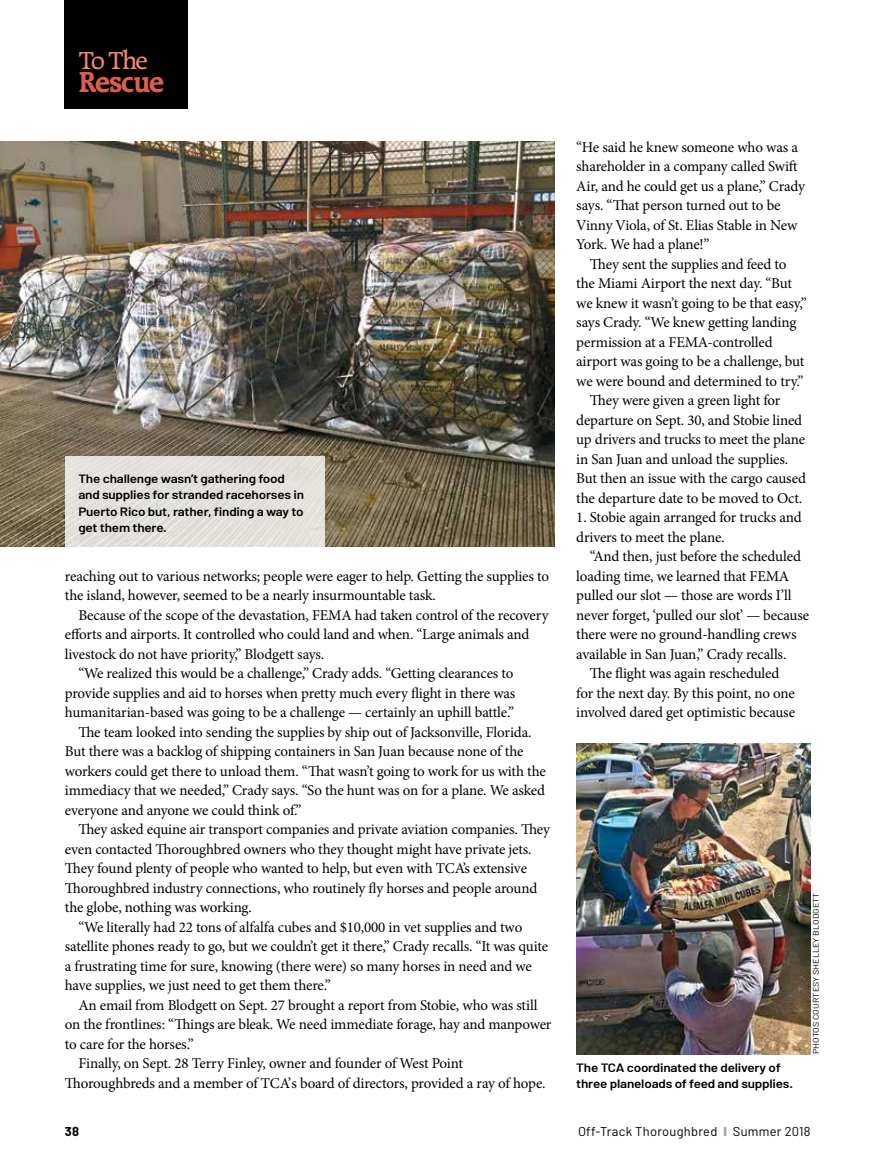
<style>
.page{position:relative;width:878px;height:1175px;background:#fff}
.page>*{position:absolute;margin:0;border:0;box-sizing:border-box;transform-origin:0 0}
.t1{font:700 31.35px "Raleigh LT Std";letter-spacing:-.06em;color:#de5f47}
.t2{font:500 26.4px "Raleigh LT Std";color:#f58a6c}
.t3{font:15px/19.5px "Minion Pro";letter-spacing:-.015em;color:#000}
.t4{font:12.9px "Barlow";letter-spacing:.02em;color:#000}
.t5{font:700 12.9px "Barlow";color:#000}
.t6{font:600 12.15px/16.2px "Barlow";letter-spacing:-.015em;color:#000;scale:1.11 1}
.t7{font:8.1px "Barlow";color:#000;scale:1.11 1}
.s1{color:#a7a9ac}
</style>
<div class="page">
<img style="left:0;top:142px;width:554px;height:405px">
<div style="left:65px;top:456px;width:260px;height:93px;background:#e3e1dc"></div>
<img style="left:576px;top:743px;width:234px;height:311px">
<div style="left:65px;top:0;width:123px;height:108px;background:#000"></div>
<h2 class="t2" style="left:78px;top:46px;width:71px">To The</h2>
<h1 class="t1" style="left:78px;top:64px;width:88px">Rescue</h1>
<p class="t6" style="left:78px;top:470px;width:205px">The challenge wasn’t gathering food and supplies for stranded racehorses in Puerto Rico but, rather, finding a way to get them there.</p>
<p class="t3" style="left:65px;top:566px;width:485px">reaching out to various networks; people were eager to help. Getting the supplies to the island, however, seemed to be a nearly insurmountable task.</p>
<p class="t3" style="left:78px;top:605px;width:471px">Because of the scope of the devastation, FEMA had taken control of the recovery</p>
<p class="t3" style="left:65px;top:625px;width:466px">efforts and airports. It controlled who could land and when. “Large animals and</p>
<p class="t3" style="left:65px;top:644px;width:261px">livestock do not have priority,” Blodgett says.</p>
<p class="t3" style="left:78px;top:664px;width:436px">“We realized this would be a challenge,” Crady adds. “Getting clearances to</p>
<p class="t3" style="left:65px;top:683px;width:452px">provide supplies and aid to horses when pretty much every flight in there was</p>
<p class="t3" style="left:65px;top:703px;width:451px">humanitarian-based was going to be a challenge — certainly an uphill battle.”</p>
<p class="t3" style="left:78px;top:722px;width:455px">The team looked into sending the supplies by ship out of Jacksonville, Florida.</p>
<p class="t3" style="left:65px;top:742px;width:460px">But there was a backlog of shipping containers in San Juan because none of the</p>
<p class="t3" style="left:65px;top:761px;width:482px">workers could get there to unload them. “That wasn’t going to work for us with the</p>
<p class="t3" style="left:65px;top:781px;width:482px">immediacy that we needed,” Crady says. “So the hunt was on for a plane. We asked</p>
<p class="t3" style="left:65px;top:800px;width:238px">everyone and anyone we could think of.”</p>
<p class="t3" style="left:78px;top:820px;width:473px">They asked equine air transport companies and private aviation companies. They</p>
<p class="t3" style="left:65px;top:839px;width:468px">even contacted Thoroughbred owners who they thought might have private jets.</p>
<p class="t3" style="left:65px;top:859px;width:463px">They found plenty of people who wanted to help, but even with TCA’s extensive</p>
<p class="t3" style="left:65px;top:878px;width:474px">Thoroughbred industry connections, who routinely fly horses and people around</p>
<p class="t3" style="left:65px;top:898px;width:189px">the globe, nothing was working.</p>
<p class="t3" style="left:78px;top:917px;width:445px">“We literally had 22 tons of alfalfa cubes and $10,000 in vet supplies and two</p>
<p class="t3" style="left:65px;top:937px;width:485px">satellite phones ready to go, but we couldn’t get it there,” Crady recalls. “It was quite</p>
<p class="t3" style="left:65px;top:956px;width:468px">a frustrating time for sure, knowing (there were) so many horses in need and we</p>
<p class="t3" style="left:65px;top:976px;width:267px">have supplies, we just need to get them there.”</p>
<p class="t3" style="left:78px;top:995px;width:461px">An email from Blodgett on Sept. 27 brought a report from Stobie, who was still</p>
<p class="t3" style="left:65px;top:1015px;width:488px">on the frontlines: “Things are bleak. We need immediate forage, hay and manpower</p>
<p class="t3" style="left:65px;top:1034px;width:130px">to care for the horses.”</p>
<p class="t3" style="left:78px;top:1054px;width:386px">Finally, on Sept. 28 Terry Finley, owner and founder of West Point</p>
<p class="t3" style="left:65px;top:1073px;width:482px">Thoroughbreds and a member of TCA’s board of directors, provided a ray of hope.</p>
<p class="t3" style="left:576px;top:137px;width:230px">“He said he knew someone who was a shareholder in a company called Swift Air, and he could get us a plane,” Crady says. “That person turned out to be Vinny Viola, of St. Elias Stable in New York. We had a plane!”</p>
<p class="t3" style="left:590px;top:254px;width:198px">They sent the supplies and feed to</p>
<p class="t3" style="left:576px;top:274px;width:217px">the Miami Airport the next day. “But</p>
<p class="t3" style="left:576px;top:293px;width:232px">we knew it wasn’t going to be that easy,”</p>
<p class="t3" style="left:576px;top:313px;width:221px">says Crady. “We knew getting landing</p>
<p class="t3" style="left:576px;top:332px;width:198px">permission at a FEMA-controlled</p>
<p class="t3" style="left:576px;top:352px;width:230px">airport was going to be a challenge, but</p>
<p class="t3" style="left:576px;top:371px;width:229px">we were bound and determined to try.”</p>
<p class="t3" style="left:590px;top:391px;width:192px">They were given a green light for</p>
<p class="t3" style="left:576px;top:410px;width:227px">departure on Sept. 30, and Stobie lined</p>
<p class="t3" style="left:576px;top:430px;width:230px">up drivers and trucks to meet the plane</p>
<p class="t3" style="left:576px;top:449px;width:213px">in San Juan and unload the supplies.</p>
<p class="t3" style="left:576px;top:469px;width:231px">But then an issue with the cargo caused</p>
<p class="t3" style="left:576px;top:488px;width:227px">the departure date to be moved to Oct.</p>
<p class="t3" style="left:576px;top:508px;width:227px">1. Stobie again arranged for trucks and drivers to meet the plane.</p>
<p class="t3" style="left:590px;top:547px;width:212px">“And then, just before the scheduled</p>
<p class="t3" style="left:576px;top:566px;width:214px">loading time, we learned that FEMA</p>
<p class="t3" style="left:576px;top:586px;width:217px">pulled our slot — those are words I’ll</p>
<p class="t3" style="left:576px;top:605px;width:234px">never forget, ‘pulled our slot’ — because</p>
<p class="t3" style="left:576px;top:625px;width:222px">there were no ground-handling crews</p>
<p class="t3" style="left:576px;top:644px;width:211px">available in San Juan,” Crady recalls.</p>
<p class="t3" style="left:590px;top:664px;width:191px">The flight was again rescheduled</p>
<p class="t3" style="left:576px;top:683px;width:220px">for the next day. By this point, no one</p>
<p class="t3" style="left:576px;top:703px;width:220px">involved dared get optimistic because</p>
<p class="t6" style="left:576px;top:1059px;width:197px">The TCA coordinated the delivery of three planeloads of feed and supplies.</p>
<p class="t7" style="left:811px;top:1054px;width:146px;rotate:-90deg">photos courtesy shelley blodgett</p>
<p class="t5" style="left:65px;top:1123px;width:16px">38</p>
<p class="t4" style="left:578px;top:1123px;width:234px">Off-Track Thoroughbred <span class="s1">❙</span> Summer 2018</p>
</div>
